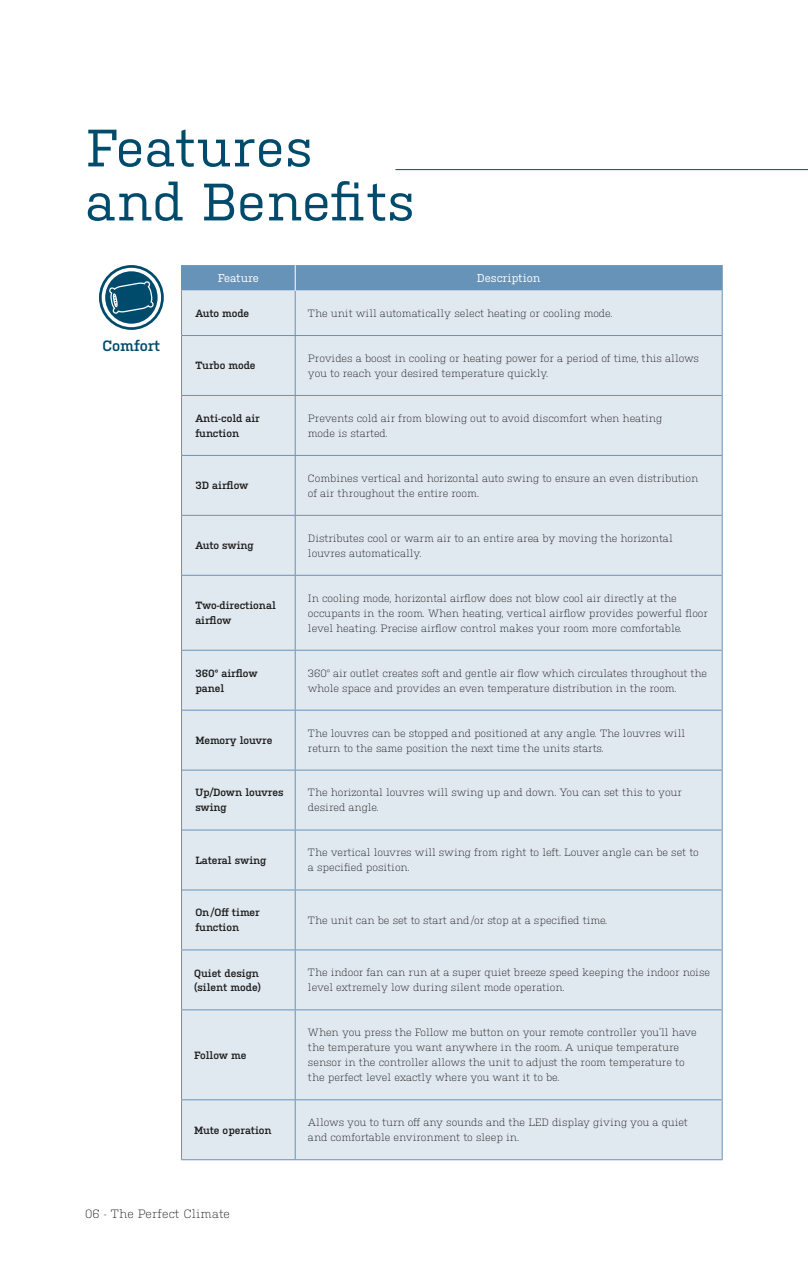
<style>
.page{position:relative;width:808px;height:1263px;background:#fff}
.page>*{position:absolute;margin:0;border:0;box-sizing:border-box;transform-origin:0 0}
.t1{font:52.5px/54px "Kulturista";letter-spacing:.02em;color:#004b6c}
.t2{font:600 15px "Kulturista";color:#004b6c}
.t3{font:300 12px "Kulturista";letter-spacing:.02em;color:#1d1d1b}
.t4{font:11.25px "Kulturista";color:#fff}
.t5{font:300 10.5px/15px "Kulturista";color:#1d1d1b}
.t6{font:600 10.5px/15px "Kulturista";color:#1d1d1b}
.t7{font:600 10.5px "Kulturista";letter-spacing:-.02em;color:#1d1d1b}
</style>
<div class="page">
<hr style="left:395px;top:169px;width:413px;height:1px;background:#004b6c">
<div style="left:182px;top:291px;width:540px;height:868px;background:#e0e8f0"></div>
<hr style="left:295px;top:396px;width:1px;height:59px;background:#6893b8">
<hr style="left:722px;top:396px;width:1px;height:59px;background:#6893b8">
<hr style="left:295px;top:456px;width:1px;height:59px;background:#6893b8">
<hr style="left:722px;top:456px;width:1px;height:59px;background:#6893b8">
<hr style="left:295px;top:516px;width:1px;height:59px;background:#6893b8">
<hr style="left:722px;top:516px;width:1px;height:59px;background:#6893b8">
<hr style="left:295px;top:576px;width:1px;height:74px;background:#6893b8">
<hr style="left:722px;top:576px;width:1px;height:74px;background:#6893b8">
<hr style="left:295px;top:651px;width:1px;height:59px;background:#6893b8">
<hr style="left:722px;top:651px;width:1px;height:59px;background:#6893b8">
<hr style="left:295px;top:710px;width:1px;height:60px;background:#6893b8">
<hr style="left:722px;top:710px;width:1px;height:60px;background:#6893b8">
<hr style="left:295px;top:770px;width:1px;height:60px;background:#6893b8">
<hr style="left:722px;top:770px;width:1px;height:60px;background:#6893b8">
<hr style="left:295px;top:830px;width:1px;height:59px;background:#6893b8">
<hr style="left:722px;top:830px;width:1px;height:59px;background:#6893b8">
<hr style="left:722px;top:890px;width:1px;height:59px;background:#6893b8">
<hr style="left:722px;top:950px;width:1px;height:59px;background:#6893b8">
<hr style="left:722px;top:1010px;width:1px;height:89px;background:#6893b8">
<hr style="left:722px;top:1100px;width:1px;height:59px;background:#6893b8">
<hr style="left:295px;top:889px;width:428px;height:1px;background:#6893b8">
<hr style="left:295px;top:949px;width:427px;height:1px;background:#6893b8">
<hr style="left:295px;top:1009px;width:427px;height:1px;background:#6893b8">
<hr style="left:295px;top:1099px;width:427px;height:1px;background:#6893b8">
<hr style="left:295px;top:1159px;width:427px;height:1px;background:#6893b8">
<hr style="left:182px;top:889px;width:113px;height:1px;background:#6893b8">
<hr style="left:181px;top:949px;width:114px;height:1px;background:#6893b8">
<hr style="left:181px;top:1009px;width:114px;height:1px;background:#6893b8">
<hr style="left:181px;top:1099px;width:114px;height:1px;background:#6893b8">
<hr style="left:181px;top:1159px;width:114px;height:1px;background:#6893b8">
<hr style="left:295px;top:291px;width:1px;height:44px;background:#6893b8">
<hr style="left:722px;top:291px;width:1px;height:44px;background:#6893b8">
<hr style="left:295px;top:890px;width:1px;height:59px;background:#6893b8">
<hr style="left:295px;top:950px;width:1px;height:59px;background:#6893b8">
<hr style="left:295px;top:1010px;width:1px;height:89px;background:#6893b8">
<hr style="left:295px;top:1100px;width:1px;height:59px;background:#6893b8">
<hr style="left:182px;top:335px;width:541px;height:1px;background:#6893b8">
<hr style="left:295px;top:336px;width:1px;height:59px;background:#6893b8">
<hr style="left:722px;top:336px;width:1px;height:59px;background:#6893b8">
<hr style="left:182px;top:455px;width:541px;height:1px;background:#6893b8">
<hr style="left:182px;top:395px;width:541px;height:1px;background:#6893b8">
<hr style="left:182px;top:515px;width:541px;height:1px;background:#6893b8">
<hr style="left:182px;top:575px;width:541px;height:1px;background:#6893b8">
<hr style="left:182px;top:650px;width:541px;height:1px;background:#6893b8">
<hr style="left:182px;top:710px;width:541px;height:1px;background:#6893b8">
<hr style="left:182px;top:770px;width:541px;height:1px;background:#6893b8">
<hr style="left:182px;top:830px;width:541px;height:1px;background:#6893b8">
<hr style="left:181px;top:291px;width:1px;height:44px;background:#6893b8">
<hr style="left:181px;top:335px;width:1px;height:60px;background:#6893b8">
<hr style="left:181px;top:395px;width:1px;height:60px;background:#6893b8">
<hr style="left:181px;top:455px;width:1px;height:60px;background:#6893b8">
<hr style="left:181px;top:515px;width:1px;height:60px;background:#6893b8">
<hr style="left:181px;top:575px;width:1px;height:75px;background:#6893b8">
<hr style="left:181px;top:650px;width:1px;height:60px;background:#6893b8">
<hr style="left:181px;top:710px;width:1px;height:60px;background:#6893b8">
<hr style="left:181px;top:770px;width:1px;height:60px;background:#6893b8">
<hr style="left:181px;top:830px;width:1px;height:60px;background:#6893b8">
<hr style="left:181px;top:890px;width:1px;height:59px;background:#6893b8">
<hr style="left:181px;top:950px;width:1px;height:59px;background:#6893b8">
<hr style="left:181px;top:1010px;width:1px;height:89px;background:#6893b8">
<hr style="left:181px;top:1100px;width:1px;height:59px;background:#6893b8">
<svg style="left:181px;top:265px;width:542px;height:26px;background:#6c95b9"></svg>
<svg style="left:99px;top:265px;width:65px;height:65px;background:#39738d"></svg>
<div style="left:102px;top:268px;width:59px;height:59px;border:3px solid #fff;border-radius:50%"></div>
<svg style="left:109px;top:281px;width:45px;height:33px"></svg>
<h1 class="t1" style="left:86px;top:127px;width:330px">Features and Benefits</h1>
<h2 class="t2" style="left:102px;top:340px;width:60px">Comfort</h2>
<p class="t4" style="left:218px;top:274px;width:43px">Feature</p>
<p class="t4" style="left:477px;top:274px;width:65px">Description</p>
<p class="t7" style="left:195px;top:309px;width:55px">Auto mode</p>
<p class="t5" style="left:308px;top:306px;width:306px">The unit will automatically select heating or cooling mode.</p>
<p class="t6" style="left:195px;top:359px;width:62px">Turbo mode</p>
<p class="t5" style="left:308px;top:351px;width:393px">Provides a boost in cooling or heating power for a period of time, this allows you to reach your desired temperature quickly.</p>
<p class="t6" style="left:195px;top:412px;width:66px">Anti-cold air function</p>
<p class="t5" style="left:308px;top:411px;width:356px">Prevents cold air from blowing out to avoid discomfort when heating mode is started.</p>
<p class="t6" style="left:195px;top:479px;width:55px">3D airflow</p>
<p class="t5" style="left:308px;top:471px;width:392px">Combines vertical and horizontal auto swing to ensure an even distribution of air throughout the entire room.</p>
<p class="t7" style="left:195px;top:542px;width:60px">Auto swing</p>
<p class="t5" style="left:308px;top:531px;width:366px">Distributes cool or warm air to an entire area by moving the horizontal louvres automatically.</p>
<p class="t6" style="left:195px;top:599px;width:82px">Two-directional airflow</p>
<p class="t5" style="left:308px;top:591px;width:401px">In cooling mode, horizontal airflow does not blow cool air directly at the occupants in the room. When heating, vertical airflow provides powerful floor level heating. Precise airflow control makes your room more comfortable.</p>
<p class="t6" style="left:195px;top:667px;width:64px">360° airflow panel</p>
<p class="t5" style="left:308px;top:666px;width:401px">360° air outlet creates soft and gentle air flow which circulates throughout the whole space and provides an even temperature distribution in the room.</p>
<p class="t6" style="left:195px;top:734px;width:79px">Memory louvre</p>
<p class="t5" style="left:308px;top:726px;width:379px">The louvres can be stopped and positioned at any angle. The louvres will return to the same position the next time the units starts.</p>
<p class="t6" style="left:195px;top:786px;width:90px">Up/Down louvres swing</p>
<p class="t5" style="left:308px;top:786px;width:375px">The horizontal louvres will swing up and down. You can set this to your desired angle.</p>
<p class="t6" style="left:195px;top:854px;width:72px">Lateral swing</p>
<p class="t5" style="left:308px;top:846px;width:392px">The vertical louvres will swing from right to left. Louver angle can be set to a specified position.</p>
<p class="t6" style="left:195px;top:906px;width:66px">On/Off timer function</p>
<p class="t5" style="left:308px;top:913px;width:301px">The unit can be set to start and /or stop at a specified time.</p>
<p class="t6" style="left:194px;top:968px;width:68px;line-height:13.5px">Quiet design (silent mode)</p>
<p class="t5" style="left:308px;top:966px;width:404px">The indoor fan can run at a super quiet breeze speed keeping the indoor noise level extremely low during silent mode operation.</p>
<p class="t6" style="left:194px;top:1049px;width:54px">Follow me</p>
<p class="t5" style="left:308px;top:1026px;width:390px">When you press the Follow me button on your remote controller you’ll have the temperature you want anywhere in the room. A unique temperature sensor in the controller allows the unit to adjust the room temperature to the perfect level exactly where you want it to be.</p>
<p class="t6" style="left:194px;top:1124px;width:79px">Mute operation</p>
<p class="t5" style="left:308px;top:1115px;width:381px">Allows you to turn off any sounds and the LED display giving you a quiet and comfortable environment to sleep in.</p>
<p class="t3" style="left:85px;top:1208px;width:146px">06 - The Perfect Climate</p>
</div>
